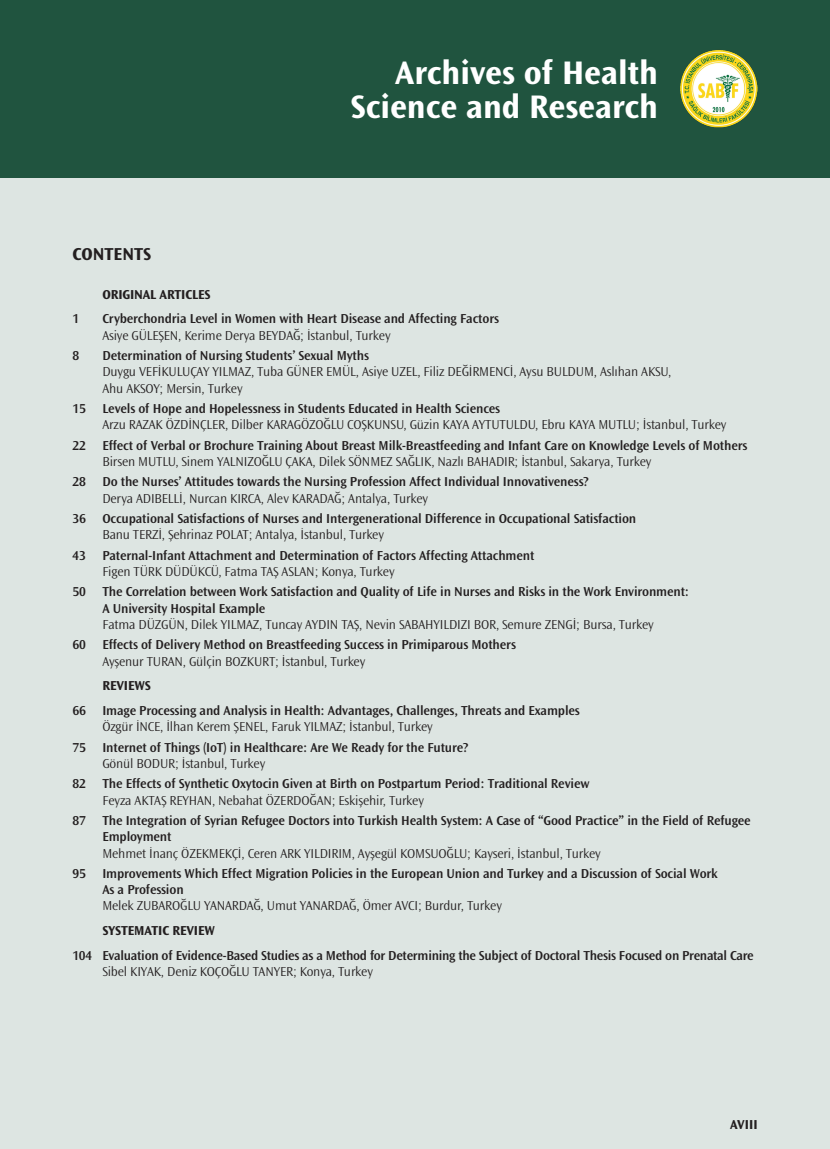
<style>
.page{position:relative;width:830px;height:1149px;background:#fff}
.page>*{position:absolute;margin:0;border:0;box-sizing:border-box;transform-origin:0 0}
.t1{font:700 34.05px/34.7px "Ocean Sans Std";color:#fff;text-align:right}
.t2{font:700 18px "Ocean Sans Std";color:#231f20}
.t3{font:600 13.5px/16.2px "Ocean Sans Std";letter-spacing:-.01em;color:#231f20}
.t4{font:300 13.5px/16.2px "Ocean Sans Std";letter-spacing:-.01em;color:#231f20}
.t5{font:700 13.5px "Ocean Sans Std";letter-spacing:-.01em;color:#231f20}
</style>
<div class="page">
<div style="left:0;top:0;width:829px;height:1148px;background:#dde5e2"></div>
<div style="left:0;top:0;width:829px;height:177px;background:#20543f"></div>
<img style="left:680px;top:50px;width:77px;height:78px">
<p class="t2" style="left:72px;top:244px;width:80px">CONTENTS</p>
<p class="t5" style="left:102px;top:286px;width:109px">ORIGINAL ARTICLES</p>
<h1 class="t1" style="left:350px;top:55px;width:309px">Archives of Health<br>Science and Research</h1>
<p class="t3" style="left:72px;top:311px;width:8px">1</p>
<p class="t3" style="left:102px;top:311px;width:398px">Cryberchondria Level in Women with Heart Disease and Affecting Factors</p>
<p class="t4" style="left:102px;top:327px;width:289px">Asiye GÜLEŞEN, Kerime Derya BEYDAĞ; İstanbul, Turkey</p>
<p class="t3" style="left:72px;top:347px;width:8px">8</p>
<p class="t3" style="left:102px;top:347px;width:268px">Determination of Nursing Students’ Sexual Myths</p>
<p class="t4" style="left:102px;top:364px;width:570px">Duygu VEFİKULUÇAY YILMAZ, Tuba GÜNER EMÜL, Asiye UZEL, Filiz DEĞİRMENCİ, Aysu BULDUM, Aslıhan AKSU,<br>Ahu AKSOY; Mersin, Turkey</p>
<p class="t3" style="left:72px;top:400px;width:429px">15 Levels of Hope and Hopelessness in Students Educated in Health Sciences</p>
<p class="t4" style="left:102px;top:417px;width:625px">Arzu RAZAK ÖZDİNÇLER, Dilber KARAGÖZOĞLU COŞKUNSU, Güzin KAYA AYTUTULDU, Ebru KAYA MUTLU; İstanbul, Turkey</p>
<p class="t3" style="left:72px;top:437px;width:676px">22 Effect of Verbal or Brochure Training About Breast Milk-Breastfeeding and Infant Care on Knowledge Levels of Mothers</p>
<p class="t4" style="left:102px;top:453px;width:550px">Birsen MUTLU, Sinem YALNIZOĞLU ÇAKA, Dilek SÖNMEZ SAĞLIK, Nazlı BAHADIR; İstanbul, Sakarya, Turkey</p>
<p class="t3" style="left:72px;top:474px;width:517px">28 Do the Nurses’ Attitudes towards the Nursing Profession Affect Individual Innovativeness?</p>
<p class="t4" style="left:102px;top:490px;width:327px">Derya ADIBELLİ, Nurcan KIRCA, Alev KARADAĞ; Antalya, Turkey</p>
<p class="t3" style="left:72px;top:510px;width:565px">36 Occupational Satisfactions of Nurses and Intergenerational Difference in Occupational Satisfaction</p>
<p class="t4" style="left:102px;top:527px;width:283px">Banu TERZİ, Şehrinaz POLAT; Antalya, İstanbul, Turkey</p>
<p class="t3" style="left:72px;top:547px;width:463px">43 Paternal-Infant Attachment and Determination of Factors Affecting Attachment</p>
<p class="t4" style="left:102px;top:563px;width:293px">Figen TÜRK DÜDÜKCÜ, Fatma TAŞ ASLAN; Konya, Turkey</p>
<p class="t3" style="left:102px;top:584px;width:588px;text-indent:-30px">50 The Correlation between Work Satisfaction and Quality of Life in Nurses and Risks in the Work Environment:<br>A University Hospital Example</p>
<p class="t4" style="left:102px;top:616px;width:552px">Fatma DÜZGÜN, Dilek YILMAZ, Tuncay AYDIN TAŞ, Nevin SABAHYILDIZI BOR, Semure ZENGİ; Bursa, Turkey</p>
<p class="t3" style="left:72px;top:636px;width:445px">60 Effects of Delivery Method on Breastfeeding Success in Primiparous Mothers</p>
<p class="t4" style="left:102px;top:653px;width:264px">Ayşenur TURAN, Gülçin BOZKURT; İstanbul, Turkey</p>
<p class="t5" style="left:102px;top:678px;width:50px">REVIEWS</p>
<p class="t3" style="left:72px;top:702px;width:508px">66 Image Processing and Analysis in Health: Advantages, Challenges, Threats and Examples</p>
<p class="t4" style="left:102px;top:718px;width:332px">Özgür İNCE, İlhan Kerem ŞENEL, Faruk YILMAZ; İstanbul, Turkey</p>
<p class="t3" style="left:72px;top:739px;width:397px">75 Internet of Things (IoT) in Healthcare: Are We Ready for the Future?</p>
<p class="t4" style="left:102px;top:755px;width:164px">Gönül BODUR; İstanbul, Turkey</p>
<p class="t3" style="left:72px;top:775px;width:518px">82 The Effects of Synthetic Oxytocin Given at Birth on Postpartum Period: Traditional Review</p>
<p class="t4" style="left:102px;top:792px;width:323px">Feyza AKTAŞ REYHAN, Nebahat ÖZERDOĞAN; Eskişehir, Turkey</p>
<p class="t3" style="left:102px;top:812px;width:649px;text-indent:-30px">87 The Integration of Syrian Refugee Doctors into Turkish Health System: A Case of “Good Practice” in the Field of Refugee<br>Employment</p>
<p class="t4" style="left:102px;top:844px;width:499px">Mehmet İnanç ÖZEKMEKÇİ, Ceren ARK YILDIRIM, Ayşegül KOMSUOĞLU; Kayseri, İstanbul, Turkey</p>
<p class="t3" style="left:102px;top:865px;width:616px;text-indent:-30px">95 Improvements Which Effect Migration Policies in the European Union and Turkey and a Discussion of Social Work<br>As a Profession</p>
<p class="t4" style="left:102px;top:897px;width:401px">Melek ZUBAROĞLU YANARDAĞ, Umut YANARDAĞ, Ömer AVCI; Burdur, Turkey</p>
<p class="t5" style="left:102px;top:922px;width:114px">SYSTEMATIC REVIEW</p>
<p class="t3" style="left:72px;top:947px;width:682px">104 Evaluation of Evidence-Based Studies as a Method for Determining the Subject of Doctoral Thesis Focused on Prenatal Care</p>
<p class="t4" style="left:102px;top:963px;width:272px">Sibel KIYAK, Deniz KOÇOĞLU TANYER; Konya, Turkey</p>
<p class="t5" style="left:729px;top:1116px;width:29px">AVIII</p>
</div>
